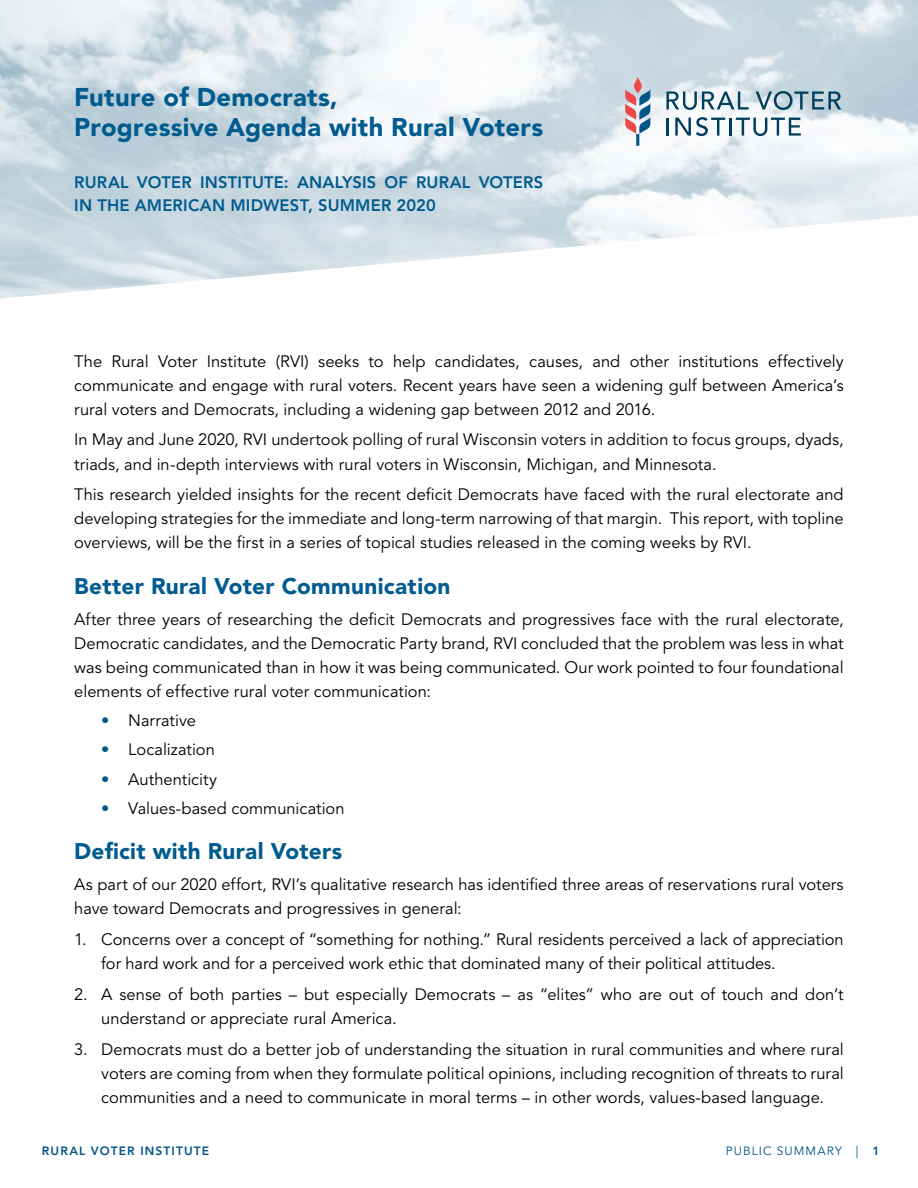
<style>
.page{position:relative;width:918px;height:1188px;background:#fff}
.page>*{position:absolute;margin:0;border:0;box-sizing:border-box;transform-origin:0 0}
.t1{font:900 25.5px/30.8px "Avenir LT Std";letter-spacing:.015em;color:#005b8e}
.t2{font:900 22.5px "Avenir LT Std";letter-spacing:.015em;color:#005b8e}
.t3{font:16.5px/24px "Avenir LT Std";color:#000;text-align:justify}
.t4{font:800 16.5px/22.5px "Avenir LT Std";letter-spacing:.01em;color:#005b8e}
.t5{font:800 12px "Avenir LT Std";letter-spacing:.095em;color:#005687}
.t6{font:12px "Avenir LT Std";letter-spacing:.095em;color:#005687}
.s1{color:#005687}
.s2{font-weight:800}
</style>
<div class="page">
<img style="left:0;top:0;width:918px;height:299px">
<svg style="left:666px;top:92px;width:83px;height:18px"></svg>
<svg style="left:756px;top:91px;width:85px;height:19px;background:#8ca9b8"></svg>
<hr style="left:666px;top:118px;width:3px;height:18px;background:#003e5e">
<hr style="left:729px;top:118px;width:3px;height:18px;background:#003e5e">
<svg style="left:675px;top:117px;width:50px;height:19px"></svg>
<svg style="left:736px;top:118px;width:65px;height:18px"></svg>
<svg style="left:625px;top:77px;width:25px;height:69px"></svg>
<h1 class="t1" style="left:74px;top:81px;width:471px">Future of Democrats,<br>Progressive Agenda with Rural Voters</h1>
<p class="t4" style="left:74px;top:171px;width:471px">RURAL VOTER INSTITUTE: ANALYSIS OF RURAL VOTERS<br>IN THE AMERICAN MIDWEST, SUMMER 2020</p>
<p class="t3" style="left:74px;top:350px;width:771px">The Rural Voter Institute (RVI) seeks to help candidates, causes, and other institutions effectively communicate and engage with rural voters. Recent years have seen a widening gulf between America’s rural voters and Democrats, including a widening gap between 2012 and 2016.</p>
<p class="t3" style="left:74px;top:428px;width:771px">In May and June 2020, RVI undertook polling of rural Wisconsin voters in addition to focus groups, dyads, triads, and in-depth interviews with rural voters in Wisconsin, Michigan, and Minnesota.</p>
<p class="t3" style="left:74px;top:483px;width:771px">This research yielded insights for the recent deficit Democrats have faced with the rural electorate and developing strategies for the immediate and long-term narrowing of that margin. This report, with topline overviews, will be the first in a series of topical studies released in the coming weeks by RVI.</p>
<h2 class="t2" style="left:74px;top:573px;width:378px">Better Rural Voter Communication</h2>
<p class="t3" style="left:74px;top:608px;width:771px">After three years of researching the deficit Democrats and progressives face with the rural electorate, Democratic candidates, and the Democratic Party brand, RVI concluded that the problem was less in what was being communicated than in how it was being communicated. Our work pointed to four foundational elements of effective rural voter communication:</p>
<p class="t3" style="left:101px;top:709px;width:96px"><span class="s1">•</span> Narrative</p>
<p class="t3" style="left:101px;top:738px;width:115px"><span class="s1">•</span> Localization</p>
<p class="t3" style="left:101px;top:767px;width:118px"><span class="s1">•</span> Authenticity</p>
<p class="t3" style="left:101px;top:797px;width:245px"><span class="s1">•</span> Values-based communication</p>
<h2 class="t2" style="left:74px;top:838px;width:269px">Deficit with Rural Voters</h2>
<p class="t3" style="left:74px;top:873px;width:771px">As part of our 2020 effort, RVI’s qualitative research has identified three areas of reservations rural voters have toward Democrats and progressives in general:</p>
<p class="t3" style="left:101px;top:928px;width:744px;text-indent:-27px">1. Concerns over a concept of “something for nothing.” Rural residents perceived a lack of appreciation for hard work and for a perceived work ethic that dominated many of their political attitudes.</p>
<p class="t3" style="left:101px;top:983px;width:744px;text-indent:-27px">2. A sense of both parties – but especially Democrats – as “elites” who are out of touch and don’t understand or appreciate rural America.</p>
<p class="t3" style="left:101px;top:1037px;width:744px;text-indent:-27px">3. Democrats must do a better job of understanding the situation in rural communities and where rural voters are coming from when they formulate political opinions, including recognition of threats to rural communities and a need to communicate in moral terms – in other words, values-based language.</p>
<p class="t5" style="left:42px;top:1143px;width:169px">RURAL VOTER INSTITUTE</p>
<p class="t6" style="left:726px;top:1144px;width:155px">PUBLIC SUMMARY | <span class="s2">1</span></p>
</div>
